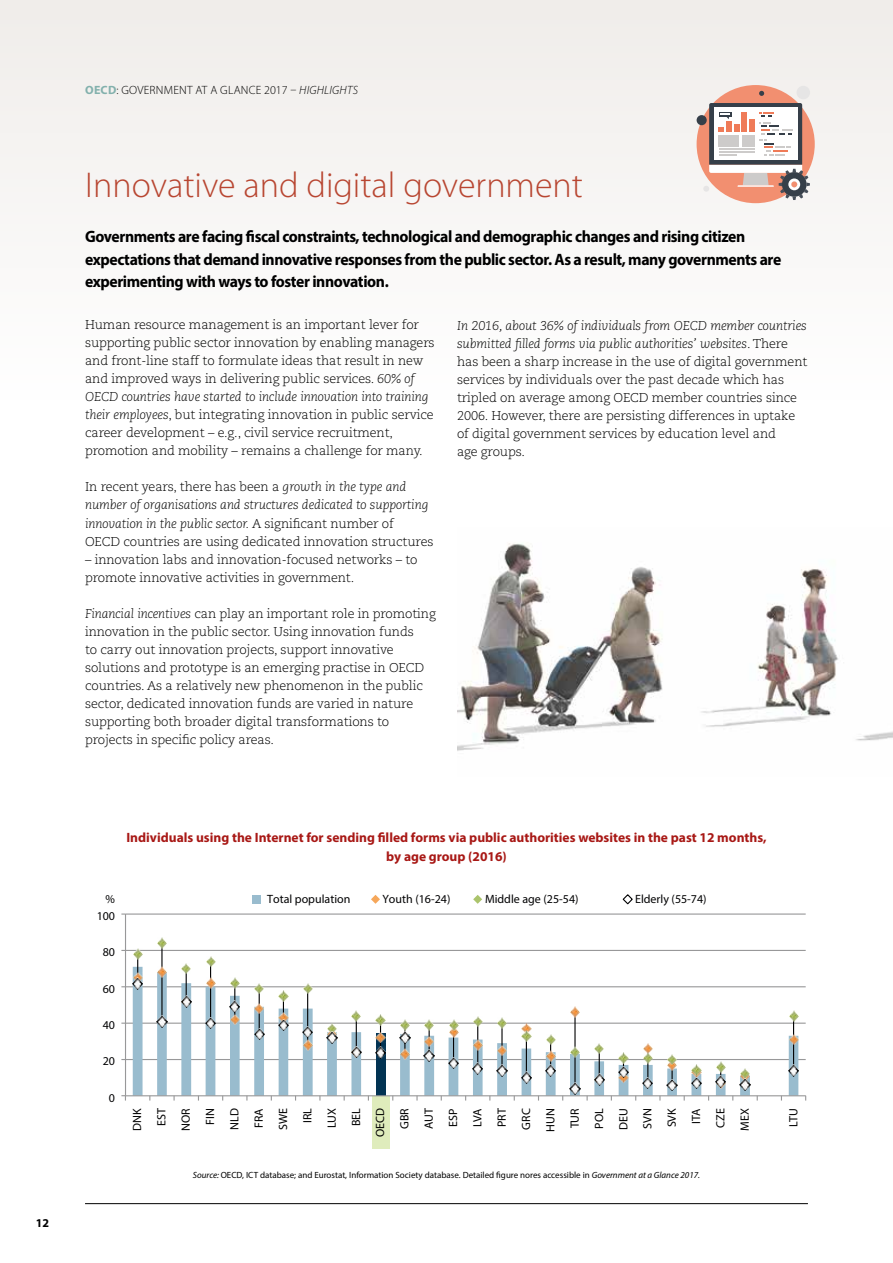
<style>
.page{position:relative;width:893px;height:1263px;background:#fff}
.page>*{position:absolute;margin:0;border:0;box-sizing:border-box;transform-origin:0 0}
.t1{font:300 36px "Myriad Pro";color:#b84631}
.t2{font:700 16.5px/22.5px "Myriad Pro";letter-spacing:-.025em;color:#000;scale:.95 1}
.t3{font:700 13.5px/19.5px "Myriad Pro";color:#a81815;text-align:center}
.t4{font:300 12.75px/18px "Caecilia LT Pro 45";letter-spacing:-.01em;color:#000}
.t5{font:italic 300 12.75px/18px "Caecilia LT Pro 46";letter-spacing:-.01em;color:#000}
.t6{font:12px/24.3px "Myriad Pro";color:#000;text-align:right}
.t7{font:12px "Myriad Pro";color:#020203}
.t8{font:300 12px "Myriad Pro";letter-spacing:.02em;color:#000}
.t9{font:700 12px "Myriad Pro";color:#000}
.t10{font:9px "Myriad Pro";color:#000}
.s1{font-weight:700;color:#83b1ad}
.s2{font-style:italic}
.s3{font-family:"Caecilia LT Pro 46";font-style:italic}
.s4{font-family:"Caecilia LT Pro 45";font-style:normal}
</style>
<div class="page">
<hr style="left:85px;top:1203px;width:723px;height:1px;background:#000">
<div style="left:0;top:0;width:893px;height:400px;background:#f7f6f4"></div>
<div style="left:372px;top:1096px;width:18px;height:52px;background:#dfecbc"></div>
<hr style="left:125px;top:1059px;width:681px;height:1px;background:#989899">
<hr style="left:125px;top:1022px;width:681px;height:2px;background:#989899">
<hr style="left:125px;top:986px;width:681px;height:1px;background:#989899">
<hr style="left:125px;top:950px;width:681px;height:1px;background:#989899">
<hr style="left:125px;top:913px;width:681px;height:2px;background:#989899">
<svg style="left:133px;top:967px;width:665px;height:128px"></svg>
<hr style="left:125px;top:914px;width:1px;height:182px;background:#989899">
<hr style="left:126px;top:1095px;width:680px;height:1px;background:#989899">
<svg style="left:121px;top:1095px;width:5px;height:5px"></svg>
<hr style="left:161px;top:943px;width:2px;height:78px;background:#020203">
<hr style="left:186px;top:968px;width:1px;height:33px;background:#020203">
<hr style="left:210px;top:961px;width:1px;height:62px;background:#020203">
<hr style="left:234px;top:983px;width:1px;height:36px;background:#020203">
<hr style="left:259px;top:988px;width:1px;height:46px;background:#020203">
<hr style="left:307px;top:988px;width:1px;height:57px;background:#020203">
<hr style="left:356px;top:1016px;width:1px;height:36px;background:#020203">
<hr style="left:380px;top:1020px;width:1px;height:33px;background:#020203">
<hr style="left:429px;top:1025px;width:1px;height:31px;background:#020203">
<hr style="left:453px;top:1025px;width:1px;height:38px;background:#020203">
<hr style="left:477px;top:1021px;width:1px;height:47px;background:#020203">
<hr style="left:501px;top:1023px;width:2px;height:47px;background:#020203">
<hr style="left:526px;top:1028px;width:1px;height:50px;background:#020203">
<hr style="left:574px;top:1012px;width:2px;height:76px;background:#020203">
<hr style="left:599px;top:1048px;width:1px;height:31px;background:#020203">
<hr style="left:647px;top:1048px;width:1px;height:35px;background:#020203">
<hr style="left:671px;top:1059px;width:2px;height:26px;background:#020203">
<hr style="left:793px;top:1016px;width:1px;height:54px;background:#020203">
<svg style="left:157px;top:967px;width:10px;height:10px"></svg>
<svg style="left:206px;top:978px;width:9px;height:10px"></svg>
<svg style="left:255px;top:1003px;width:9px;height:11px"></svg>
<svg style="left:473px;top:1039px;width:9px;height:11px"></svg>
<svg style="left:497px;top:1045px;width:10px;height:10px"></svg>
<svg style="left:570px;top:1007px;width:10px;height:10px"></svg>
<svg style="left:789px;top:1034px;width:9px;height:11px"></svg>
<svg style="left:157px;top:938px;width:10px;height:10px"></svg>
<svg style="left:182px;top:963px;width:9px;height:11px"></svg>
<svg style="left:206px;top:956px;width:9px;height:11px"></svg>
<svg style="left:230px;top:978px;width:9px;height:10px"></svg>
<svg style="left:255px;top:983px;width:9px;height:11px"></svg>
<svg style="left:303px;top:983px;width:9px;height:11px"></svg>
<svg style="left:352px;top:1010px;width:9px;height:11px"></svg>
<svg style="left:376px;top:1015px;width:9px;height:10px"></svg>
<svg style="left:425px;top:1019px;width:9px;height:11px"></svg>
<svg style="left:449px;top:1019px;width:9px;height:18px"></svg>
<svg style="left:473px;top:1016px;width:9px;height:11px"></svg>
<svg style="left:497px;top:1018px;width:10px;height:10px"></svg>
<svg style="left:522px;top:1023px;width:9px;height:18px"></svg>
<svg style="left:570px;top:1047px;width:10px;height:10px"></svg>
<svg style="left:595px;top:1043px;width:9px;height:11px"></svg>
<svg style="left:643px;top:1043px;width:9px;height:20px"></svg>
<svg style="left:668px;top:1054px;width:9px;height:16px"></svg>
<svg style="left:789px;top:1010px;width:9px;height:11px"></svg>
<svg style="left:133px;top:949px;width:10px;height:40px"></svg>
<svg style="left:157px;top:1015px;width:10px;height:12px"></svg>
<svg style="left:181px;top:995px;width:10px;height:12px"></svg>
<svg style="left:205px;top:1017px;width:11px;height:12px"></svg>
<svg style="left:230px;top:1001px;width:10px;height:24px"></svg>
<svg style="left:254px;top:1028px;width:10px;height:12px"></svg>
<svg style="left:278px;top:990px;width:11px;height:41px"></svg>
<svg style="left:302px;top:1026px;width:11px;height:24px"></svg>
<svg style="left:327px;top:1023px;width:10px;height:20px"></svg>
<svg style="left:351px;top:1046px;width:10px;height:12px"></svg>
<svg style="left:375px;top:1032px;width:11px;height:26px"></svg>
<svg style="left:400px;top:1019px;width:10px;height:40px"></svg>
<svg style="left:424px;top:1036px;width:10px;height:25px"></svg>
<svg style="left:448px;top:1057px;width:11px;height:12px"></svg>
<svg style="left:473px;top:1063px;width:10px;height:11px"></svg>
<svg style="left:497px;top:1064px;width:10px;height:12px"></svg>
<svg style="left:521px;top:1072px;width:10px;height:11px"></svg>
<svg style="left:545px;top:1034px;width:11px;height:42px"></svg>
<svg style="left:570px;top:1082px;width:10px;height:12px"></svg>
<svg style="left:594px;top:1073px;width:10px;height:12px"></svg>
<svg style="left:618px;top:1052px;width:11px;height:31px"></svg>
<svg style="left:643px;top:1077px;width:10px;height:12px"></svg>
<svg style="left:667px;top:1079px;width:10px;height:12px"></svg>
<svg style="left:691px;top:1065px;width:11px;height:24px"></svg>
<svg style="left:715px;top:1061px;width:11px;height:27px"></svg>
<svg style="left:740px;top:1068px;width:10px;height:22px"></svg>
<svg style="left:788px;top:1064px;width:11px;height:12px"></svg>
<div style="left:252px;top:895px;width:8px;height:8px;background:#99bcce"></div>
<svg style="left:371px;top:895px;width:9px;height:9px"></svg>
<svg style="left:473px;top:895px;width:9px;height:9px"></svg>
<svg style="left:622px;top:894px;width:11px;height:11px"></svg>
<div style="left:697px;top:85px;width:118px;height:118px;background:#f28f70;border-radius:50%"></div>
<div style="left:796px;top:86px;width:14px;height:13px;background:#e6e5e5;border-radius:50%"></div>
<svg style="left:703px;top:103px;width:107px;height:97px"></svg>
<svg style="left:759px;top:91px;width:5px;height:5px"></svg>
<div style="left:697px;top:115px;width:10px;height:10px;background:#363f49;border-radius:50%"></div>
<img style="left:457px;top:543px;width:436px;height:208px">
<p class="t9" style="left:36px;top:1215px;width:15px">12</p>
<p class="t8" style="left:85px;top:83px;width:274px"><span class="s1">OECD</span>: GOVERNMENT AT A GLANCE 2017 – <span class="s2">HIGHLIGHTS</span></p>
<h1 class="t1" style="left:85px;top:163px;width:499px">Innovative and digital government</h1>
<p class="t2" style="left:85px;top:225px;width:734px">Governments are facing fiscal constraints, technological and demographic changes and rising citizen expectations that demand innovative responses from the public sector. As a result, many governments are experimenting with ways to foster innovation.</p>
<p class="t4" style="left:85px;top:316px;width:351px">Human resource management is an important lever for supporting public sector innovation by enabling managers and front-line staff to formulate ideas that result in new and improved ways in delivering public services. <span class="s3">60% of</span></p>
<p class="t5" style="left:85px;top:388px;width:345px">OECD countries have started to include innovation into training</p>
<p class="t4" style="left:85px;top:406px;width:350px"><span class="s3">their employees</span>, but integrating innovation in public service career development – e.g., civil service recruitment, promotion and mobility – remains a challenge for many.</p>
<p class="t4" style="left:85px;top:478px;width:323px">In recent years, there has been a <span class="s3">growth in the type and</span></p>
<p class="t5" style="left:85px;top:496px;width:345px">number of organisations and structures dedicated to supporting innovation in the public sector. <span class="s4">A significant number of</span></p>
<p class="t4" style="left:85px;top:532px;width:350px">OECD countries are using dedicated innovation structures</p>
<p class="t4" style="left:85px;top:550px;width:334px">– innovation labs and innovation-focused networks – to promote innovative activities in government.</p>
<p class="t4" style="left:85px;top:604px;width:352px"><span class="s3">Financial incentives</span> can play an important role in promoting innovation in the public sector. Using innovation funds<br>to carry out innovation projects, support innovative solutions and prototype is an emerging practise in OECD countries. As a relatively new phenomenon in the public sector, dedicated innovation funds are varied in nature supporting both broader digital transformations to projects in specific policy areas.</p>
<p class="t5" style="left:457px;top:316px;width:351px">In 2016, about 36% of individuals from OECD member countries submitted filled forms via public authorities’ websites<span class="s4">. There</span></p>
<p class="t4" style="left:457px;top:352px;width:352px">has been a sharp increase in the use of digital government services by individuals over the past decade which has tripled on average among OECD member countries since 2006. However, there are persisting differences in uptake of digital government services by education level and<br>age groups.</p>
<p class="t3" style="left:126px;top:827px;width:642px">Individuals using the Internet for sending filled forms via public authorities websites in the past 12 months, by age group (2016)</p>
<p class="t7" style="left:106px;top:892px;width:11px">%</p>
<p class="t7" style="left:267px;top:892px;width:85px">Total population</p>
<p class="t7" style="left:382px;top:892px;width:69px">Youth (16-24)</p>
<p class="t7" style="left:485px;top:892px;width:95px">Middle age (25-54)</p>
<p class="t7" style="left:635px;top:892px;width:73px">Elderly (55-74)</p>
<p class="t7" style="left:97px;top:909px;width:20px">100</p>
<p class="t7" style="left:103px;top:945px;width:14px">80</p>
<p class="t7" style="left:103px;top:981px;width:14px">60</p>
<p class="t7" style="left:103px;top:1018px;width:14px">40</p>
<p class="t7" style="left:103px;top:1054px;width:14px">20</p>
<p class="t7" style="left:109px;top:1090px;width:8px">0</p>
<p class="t6" style="left:125px;top:1137px;width:31px;rotate:-90deg">DNK<br>EST<br>NOR<br>FIN<br>NLD<br>FRA<br>SWE<br>IRL<br>LUX<br>BEL<br>OECD<br>GBR<br>AUT<br>ESP<br>LVA<br>PRT<br>GRC<br>HUN<br>TUR<br>POL<br>DEU<br>SVN<br>SVK<br>ITA<br>CZE<br>MEX</p>
<p class="t6" style="left:781px;top:1126px;width:20px;rotate:-90deg">LTU</p>
<p class="t10" style="left:193px;top:1169px;width:509px"><span class="s2">Source:</span> OECD, ICT database; and Eurostat, Information Society database. Detailed figure nores accessible in <span class="s2">Government at a Glance 2017.</span></p>
</div>
